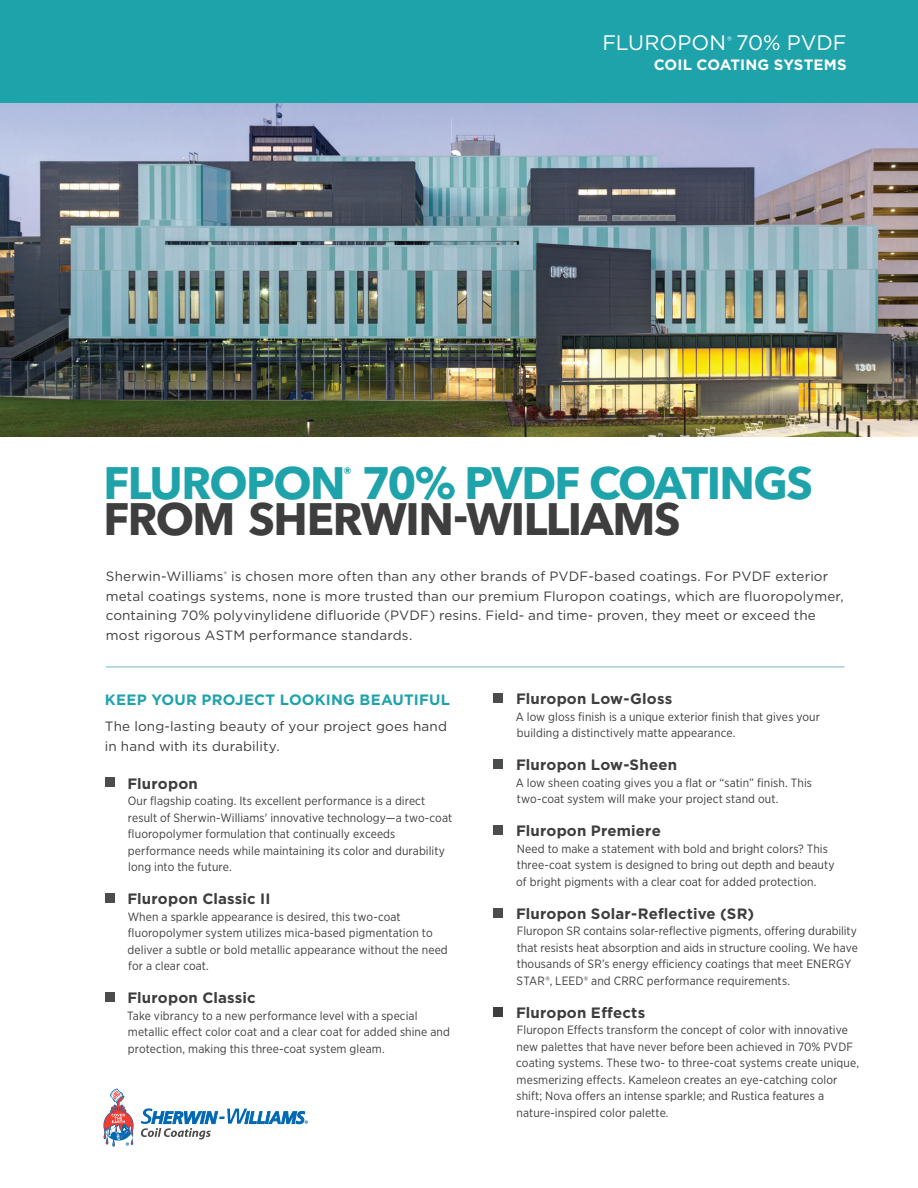
<style>
.page{position:relative;width:918px;height:1188px;background:#fff}
.page>*{position:absolute;margin:0;border:0;box-sizing:border-box;transform-origin:0 0}
.t1{font:700 45px "Avenir Nextfor Best Buy";letter-spacing:-.035em;color:#1fa3ab}
.t2{font:700 45px "Avenir Nextfor Best Buy";letter-spacing:-.03em;color:#3e3e3f}
.t3{font:21px "Gotham";color:#fff}
.Bullet_Sub{font:700 15px "Gotham";letter-spacing:.01em;color:#3e3e3f}
.Fluropon_Body_Copy{font:700 15px "Gotham";letter-spacing:.015em;color:#1fa3ab}
.t4{font:700 15px "Gotham";letter-spacing:.005em;color:#fff}
.t5{font:700 15px "Avenir Nextfor Best Buy";color:#1fa3ab}
.Body_Copy{font:13.5px/19.5px "Gotham";letter-spacing:.01em;color:#3e3e3f}
.Bullet_body{font:12px/16.5px "Gotham Narrow";letter-spacing:.01em;color:#3e3e3f}
</style>
<div class="page">
<svg style="left:103px;top:1089px;width:31px;height:58px"></svg>
<svg style="left:141px;top:1108px;width:167px;height:31px"></svg>
<img style="left:0;top:103px;width:918px;height:333px">
<div style="left:494px;top:694px;width:9px;height:9px;background:#4b4c4d"></div>
<div style="left:494px;top:760px;width:9px;height:9px;background:#4b4c4d"></div>
<div style="left:494px;top:826px;width:9px;height:9px;background:#4b4c4d"></div>
<div style="left:494px;top:908px;width:9px;height:9px;background:#4b4c4d"></div>
<div style="left:494px;top:1007px;width:9px;height:9px;background:#3e3e3f"></div>
<div style="left:105px;top:778px;width:9px;height:9px;background:#4b4c4d"></div>
<div style="left:105px;top:893px;width:9px;height:10px;background:#4b4c4d"></div>
<div style="left:105px;top:992px;width:9px;height:10px;background:#4b4c4d"></div>
<hr style="left:106px;top:666px;width:739px;height:1px;background:#85c1c7">
<div style="left:0;top:0;width:918px;height:103px;background:#1fa3ab"></div>
<p class="t3" style="left:602px;top:29px;width:246px">FLUROPON<sup>®</sup> 70% PVDF</p>
<p class="t4" style="left:654px;top:55px;width:194px">COIL COATING SYSTEMS</p>
<p class="t1" style="left:103px;top:456px;width:711px">FLUROPON 70% PVDF COATINGS</p>
<p class="t5" style="left:343px;top:464px;width:10px">®</p>
<p class="t2" style="left:103px;top:492px;width:579px">FROM SHERWIN-WILLIAMS</p>
<p class="Body_Copy" style="left:106px;top:566px;width:739px">Sherwin-Williams<sup>®</sup> is chosen more often than any other brands of PVDF-based coatings. For PVDF exterior metal coatings systems, none is more trusted than our premium Fluropon coatings, which are fluoropolymer, containing 70% polyvinylidene difluoride (PVDF) resins. Field- and time- proven, they meet or exceed the most rigorous ASTM performance standards.</p>
<p class="Fluropon_Body_Copy" style="left:105px;top:690px;width:347px">KEEP YOUR PROJECT LOOKING BEAUTIFUL</p>
<p class="Body_Copy" style="left:105px;top:716px;width:344px">The long-lasting beauty of your project goes hand in hand with its durability.</p>
<p class="Bullet_Sub" style="left:127px;top:773px;width:72px">Fluropon</p>
<p class="Bullet_body" style="left:128px;top:792px;width:326px">Our flagship coating. Its excellent performance is a direct result of Sherwin-Williams' innovative technology—a two-coat fluoropolymer formulation that continually exceeds performance needs while maintaining its color and durability long into the future.</p>
<p class="Bullet_Sub" style="left:127px;top:889px;width:145px">Fluropon Classic II</p>
<p class="Bullet_body" style="left:128px;top:908px;width:322px">When a sparkle appearance is desired, this two-coat fluoropolymer system utilizes mica-based pigmentation to deliver a subtle or bold metallic appearance without the need for a clear coat.</p>
<p class="Bullet_Sub" style="left:127px;top:988px;width:130px">Fluropon Classic</p>
<p class="Bullet_body" style="left:127px;top:1007px;width:324px">Take vibrancy to a new performance level with a special metallic effect color coat and a clear coat for added shine and protection, making this three-coat system gleam.</p>
<p class="Bullet_Sub" style="left:516px;top:689px;width:158px">Fluropon Low-Gloss</p>
<p class="Bullet_body" style="left:516px;top:708px;width:306px">A low gloss finish is a unique exterior finish that gives your building a distinctively matte appearance.</p>
<p class="Bullet_Sub" style="left:516px;top:755px;width:163px">Fluropon Low-Sheen</p>
<p class="Bullet_body" style="left:516px;top:774px;width:298px">A low sheen coating gives you a flat or “satin” finish. This two-coat system will make your project stand out.</p>
<p class="Bullet_Sub" style="left:516px;top:821px;width:146px">Fluropon Premiere</p>
<p class="Bullet_body" style="left:516px;top:840px;width:320px">Need to make a statement with bold and bright colors? This three-coat system is designed to bring out depth and beauty of bright pigments with a clear coat for added protection.</p>
<p class="Bullet_Sub" style="left:516px;top:904px;width:240px">Fluropon Solar-Reflective (SR)</p>
<p class="Bullet_body" style="left:517px;top:923px;width:343px">Fluropon SR contains solar-reflective pigments, offering durability that resists heat absorption and aids in structure cooling. We have thousands of SR’s energy efficiency coatings that meet ENERGY STAR®, LEED® and CRRC performance requirements.</p>
<p class="Bullet_Sub" style="left:516px;top:1003px;width:131px">Fluropon Effects</p>
<p class="Bullet_body" style="left:516px;top:1022px;width:344px">Fluropon Effects transform the concept of color with innovative new palettes that have never before been achieved in 70% PVDF coating systems. These two- to three-coat systems create unique, mesmerizing effects. Kameleon creates an eye-catching color shift; Nova offers an intense sparkle; and Rustica features a nature-inspired color palette.</p>
</div>
